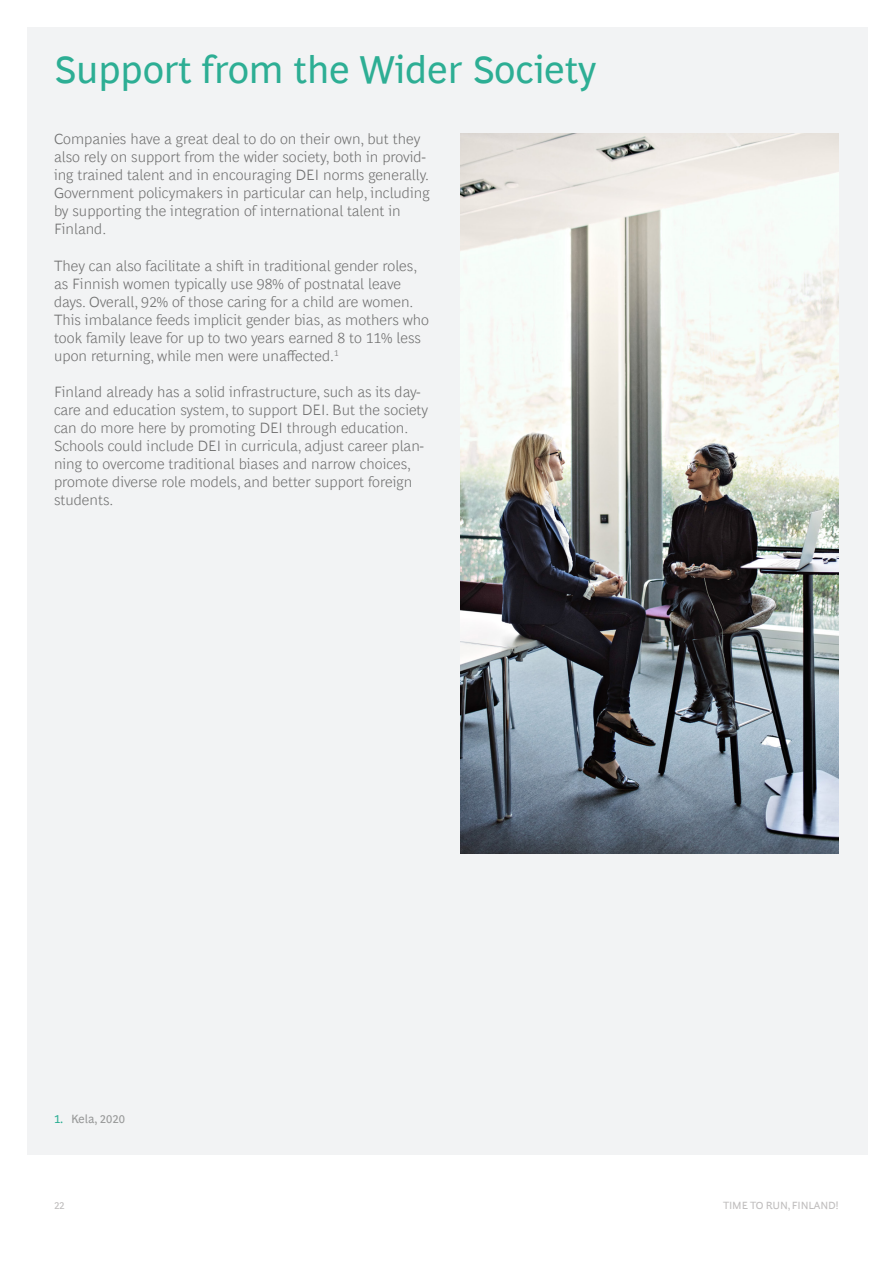
<style>
.page{position:relative;width:893px;height:1263px;background:#fff}
.page>*{position:absolute;margin:0;border:0;box-sizing:border-box;transform-origin:0 0}
.Exhibit_Sidebar_-_Ti{font:39px "Henderson BCG Sans";color:#2dae94}
.Body_Copy{font:300 15px/18px "Henderson BCG Sans";color:#707070}
.t1{font:12px "Henderson BCG Sans";color:#989999}
.t2{font:10.5px "Henderson BCG Sans";letter-spacing:-.02em;color:#c0bebe}
.s1{color:#2dae94}
</style>
<div class="page">
<div style="left:27px;top:27px;width:840px;height:1127px;background:#f2f3f4"></div>
<img style="left:460px;top:133px;width:379px;height:721px">
<p class="Exhibit_Sidebar_-_Ti" style="left:54px;top:41px;width:544px">Support from the Wider Society</p>
<p class="Body_Copy" style="left:54px;top:129px;width:377px">Companies have a great deal to do on their own, but they also rely on support from the wider society, both in provid&shy;ing trained talent and in encouraging DEI norms generally.<br>Government policymakers in particular can help, including by supporting the integration of international talent in Finland.</p>
<p class="Body_Copy" style="left:54px;top:255px;width:377px">They can also facilitate a shift in traditional gender roles, as Finnish women typically use 98% of postnatal leave days. Overall, 92% of those caring for a child are women.<br>This imbalance feeds implicit gender bias, as mothers who took family leave for up to two years earned 8 to 11% less upon returning, while men were unaffected.<sup>1</sup></p>
<p class="Body_Copy" style="left:54px;top:381px;width:376px">Finland already has a solid infrastructure, such as its day&shy;care and education system, to support DEI. But the society can do more here by promoting DEI through education.<br>Schools could include DEI in curricula, adjust career plan&shy;ning to overcome traditional biases and narrow choices, promote diverse role models, and better support foreign students.</p>
<p class="t1" style="left:54px;top:1110px;width:72px"><span class="s1">1.</span> Kela, 2020</p>
<p class="t2" style="left:54px;top:1198px;width:12px">22</p>
<p class="t2" style="left:723px;top:1198px;width:117px">TIME TO RUN, FINLAND!</p>
</div>
